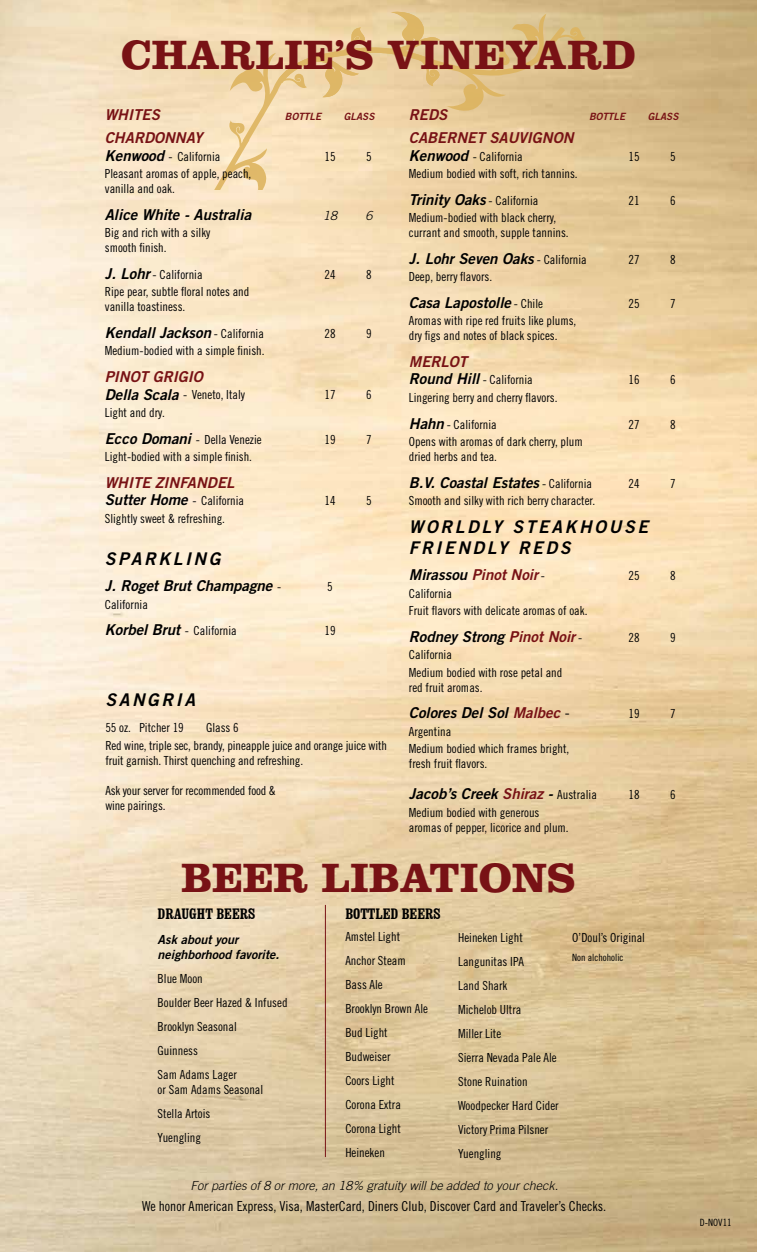
<style>
.page{position:relative;width:757px;height:1252px;background:#fff}
.page>*{position:absolute;margin:0;border:0;box-sizing:border-box;transform-origin:0 0}
.t1{font:700 42.5px "Clarendon";color:#781215}
.t2{font:italic 17.5px/21px "Trade Gothic Bold Two";letter-spacing:.15em;color:#000}
.t3{font:italic 15px "Trade Gothic Bold Two";color:#000}
.t4{font:italic 15px "Trade Gothic Bold Two";color:#781215}
.t5{font:700 condensed 15px "Clarendon BT";color:#000}
.t6{font:13.75px "Trade Gothic Cond Eighteen";color:#000}
.t7{font:12.5px/24px "Trade Gothic Cond Eighteen";color:#000}
.t8{font:italic 300 12.5px "Trade Gothic";color:#000}
.t9{font:italic 12.5px/15px "Trade Gothic Bold Two";color:#000}
.t10{font:italic 10px "Trade Gothic Bold Two";color:#781215}
.t11{font:10px "Trade Gothic Cond Eighteen";color:#000}
.s1{font-family:"Trade Gothic Bold Two";font-style:italic;font-size:15px}
.s2{font-family:"Trade Gothic Cond Eighteen";font-style:normal;font-size:12.5px}
.s3{color:#000}
.s4{font-family:"Trade Gothic Cond Eighteen";font-style:normal;font-size:12.5px;color:#000}
.s5{color:#781215}
.s6{font-family:"Trade Gothic Cond Eighteen";font-style:normal}
</style>
<div class="page">
<img style="left:0;top:0;width:756px;height:1251px">
<svg style="left:212px;top:11px;width:373px;height:179px;background:#ebd0a0"></svg>
<hr style="left:325px;top:904px;width:1px;height:252px;background:#781215">
<p class="t1" style="left:121px;top:29px;width:516px">CHARLIE’S VINEYARD</p>
<p class="t4" style="left:105px;top:105px;width:56px">WHITES</p>
<p class="t10" style="left:285px;top:110px;width:37px">Bottle</p>
<p class="t10" style="left:344px;top:110px;width:26px">Glass</p>
<p class="t4" style="left:105px;top:129px;width:99px">Chardonnay</p>
<p class="t7" style="left:105px;top:144px;width:117px"><span class="s1">Kenwood</span> - California</p>
<p class="t7" style="left:324px;top:144px;width:13px">15</p>
<p class="t7" style="left:366px;top:144px;width:7px">5</p>
<p class="t7" style="left:105px;top:166px;width:148px;line-height:15px">Pleasant aromas of apple, peach, vanilla and oak.</p>
<p class="t3" style="left:105px;top:205px;width:148px">Alice White - Australia</p>
<p class="t8" style="left:323px;top:208px;width:15px">18</p>
<p class="t8" style="left:365px;top:208px;width:8px">6</p>
<p class="t7" style="left:105px;top:225px;width:107px;line-height:15px">Big and rich with a silky smooth finish.</p>
<p class="t7" style="left:105px;top:262px;width:99px"><span class="s1">J. Lohr</span> - California</p>
<p class="t7" style="left:324px;top:262px;width:13px">24</p>
<p class="t7" style="left:366px;top:262px;width:7px">8</p>
<p class="t7" style="left:105px;top:284px;width:146px;line-height:15px">Ripe pear, subtle floral notes and vanilla toastiness.</p>
<p class="t3" style="left:105px;top:323px;width:161px">Kendall Jackson <span class="s2">- California</span></p>
<p class="t7" style="left:324px;top:321px;width:13px">28</p>
<p class="t7" style="left:366px;top:321px;width:7px">9</p>
<p class="t7" style="left:105px;top:339px;width:161px">Medium-bodied with a simple finish.</p>
<p class="t4" style="left:105px;top:367px;width:99px">Pinot grigio</p>
<p class="t7" style="left:105px;top:383px;width:142px"><span class="s1">Della Scala</span> - Veneto, Italy</p>
<p class="t7" style="left:324px;top:383px;width:13px">17</p>
<p class="t7" style="left:366px;top:383px;width:7px">6</p>
<p class="t7" style="left:105px;top:399px;width:158px;line-height:26.5px">Light and dry.<br><span class="s1">Ecco Domani</span> - Della Venezie</p>
<p class="t4" style="left:408px;top:105px;width:37px">Reds</p>
<p class="t10" style="left:588px;top:110px;width:37px">Bottle</p>
<p class="t10" style="left:647px;top:110px;width:26px">Glass</p>
<p class="t4" style="left:408px;top:129px;width:145px">CABERNET SAUVIGNON</p>
<p class="t7" style="left:408px;top:144px;width:115px"><span class="s1">Kenwood</span> - California</p>
<p class="t7" style="left:628px;top:144px;width:13px">15</p>
<p class="t7" style="left:669px;top:144px;width:7px">5</p>
<p class="t7" style="left:408px;top:162px;width:170px">Medium bodied with soft, rich tannins.</p>
<p class="t3" style="left:408px;top:190px;width:131px">Trinity Oaks <span class="s2">- California</span></p>
<p class="t7" style="left:628px;top:188px;width:13px">21</p>
<p class="t7" style="left:669px;top:188px;width:7px">6</p>
<p class="t7" style="left:408px;top:210px;width:161px;line-height:15px">Medium-bodied with black cherry, currant and smooth, supple tannins.</p>
<p class="t3" style="left:408px;top:249px;width:179px">J. Lohr Seven Oaks <span class="s2">- California</span></p>
<p class="t7" style="left:628px;top:247px;width:13px">27</p>
<p class="t7" style="left:669px;top:247px;width:7px">8</p>
<p class="t7" style="left:408px;top:265px;width:85px">Deep, berry flavors.</p>
<p class="t3" style="left:408px;top:293px;width:135px">Casa Lapostolle <span class="s2">- Chile</span></p>
<p class="t7" style="left:628px;top:291px;width:13px">25</p>
<p class="t7" style="left:669px;top:291px;width:7px">7</p>
<p class="t7" style="left:408px;top:313px;width:169px;line-height:15px">Aromas with ripe red fruits like plums, dry figs and notes of black spices.</p>
<p class="t4" style="left:408px;top:352px;width:33px">MERLO</p>
<p class="t4" style="left:458px;top:352px;width:10px">T</p>
<p class="t7" style="left:408px;top:368px;width:125px"><span class="s1">Round Hill</span> - California</p>
<p class="t7" style="left:628px;top:368px;width:13px">16</p>
<p class="t7" style="left:669px;top:368px;width:7px">6</p>
<p class="t7" style="left:408px;top:384px;width:150px;line-height:26.5px">Lingering berry and cherry flavors.<br><span class="s1">Hahn</span> - California</p>
<p class="t7" style="left:628px;top:412px;width:13px">27</p>
<p class="t7" style="left:669px;top:412px;width:7px">8</p>
<p class="t7" style="left:324px;top:427px;width:13px">19</p>
<p class="t7" style="left:366px;top:427px;width:7px">7</p>
<p class="t7" style="left:408px;top:434px;width:175px;line-height:15px">Opens with aromas of dark cherry, plum dried herbs and tea.</p>
<p class="t3" style="left:408px;top:473px;width:184px">B.V. Coastal Estates <span class="s2">- California</span></p>
<p class="t7" style="left:628px;top:471px;width:13px">24</p>
<p class="t7" style="left:669px;top:471px;width:7px">7</p>
<p class="t7" style="left:408px;top:488px;width:188px">Smooth and silky with rich berry character.</p>
<p class="t2" style="left:408px;top:515px;width:214px">Worldly Steakh ouse frie ndly reds</p>
<p class="t4" style="left:408px;top:565px;width:138px"><span class="s3">Mirassou</span> Pinot Noir <span class="s4">-</span></p>
<p class="t7" style="left:628px;top:563px;width:13px">25</p>
<p class="t7" style="left:669px;top:563px;width:7px">8</p>
<p class="t7" style="left:408px;top:584px;width:180px;line-height:17.5px">California<br>Fruit flavors with delicate aromas of oak.</p>
<p class="t3" style="left:408px;top:627px;width:175px">Rodney Strong <span class="s5">Pinot Noir</span> <span class="s2">-</span></p>
<p class="t7" style="left:628px;top:625px;width:13px">28</p>
<p class="t7" style="left:669px;top:625px;width:7px">9</p>
<p class="t7" style="left:408px;top:646px;width:155px;line-height:17.5px">California<br>Medium bodied with rose petal and</p>
<p class="t7" style="left:408px;top:675px;width:75px">red fruit aromas.</p>
<p class="t3" style="left:408px;top:703px;width:162px">Colores Del Sol <span class="s5">Malbec</span> <span class="s6">-</span></p>
<p class="t7" style="left:628px;top:701px;width:13px">19</p>
<p class="t7" style="left:669px;top:701px;width:7px">7</p>
<p class="t7" style="left:408px;top:722px;width:162px;line-height:17.5px">Argentina<br>Medium bodied which frames bright,</p>
<p class="t7" style="left:408px;top:751px;width:80px">fresh fruit flavors.</p>
<p class="t3" style="left:408px;top:784px;width:189px">Jacob’s Creek <span class="s5">Shiraz</span> - <span class="s2">Australia</span></p>
<p class="t7" style="left:628px;top:782px;width:13px">18</p>
<p class="t7" style="left:669px;top:782px;width:7px">6</p>
<p class="t7" style="left:408px;top:804px;width:161px;line-height:15px">Medium bodied with generous aromas of pepper, licorice and plum.</p>
<p class="t1" style="left:181px;top:851px;width:395px">BEER LIBATIONS</p>
<p class="t5" style="left:158px;top:904px;width:99px">DRAUGHT BEERS</p>
<p class="t9" style="left:158px;top:932px;width:123px">Ask about your neighborhood favorite.</p>
<p class="t7" style="left:158px;top:966px;width:131px">Blue Moon<br>Boulder Beer Hazed &amp; Infused<br>Brooklyn Seasonal<br>Guinness<br>Sam Adams Lager</p>
<p class="t7" style="left:158px;top:1077px;width:107px">or Sam Adams Seasonal<br>Stella Artois<br>Yuengling</p>
<p class="t7" style="left:105px;top:444px;width:149px">Light-bodied with a simple finish.</p>
<p class="t4" style="left:105px;top:473px;width:10px">white</p>
<p class="t4" style="left:155px;top:473px;width:81px">zinfandel</p>
<p class="t7" style="left:105px;top:488px;width:141px"><span class="s1">Sutter Home</span> - California</p>
<p class="t7" style="left:324px;top:488px;width:13px">14</p>
<p class="t7" style="left:366px;top:488px;width:7px">5</p>
<p class="t7" style="left:105px;top:506px;width:122px">Slightly sweet &amp; refreshing.</p>
<p class="t2" style="left:105px;top:547px;width:117px">SPARKLING</p>
<p class="t3" style="left:105px;top:576px;width:178px">J. Roget Brut Champagne <span class="s2">-</span></p>
<p class="t7" style="left:327px;top:574px;width:7px">5</p>
<p class="t7" style="left:105px;top:591px;width:133px;line-height:26.5px">California<br><span class="s1">Korbel Brut</span> - California</p>
<p class="t7" style="left:324px;top:618px;width:13px">19</p>
<p class="t2" style="left:105px;top:688px;width:91px">SAN GRIA</p>
<p class="t7" style="left:105px;top:715px;width:80px">55 oz. Pitcher 19</p>
<p class="t7" style="left:105px;top:718px;width:283px;line-height:17.5px;text-indent:101px">Glass 6<br>Red wine, triple sec, brandy, pineapple juice and orange juice with</p>
<p class="t7" style="left:105px;top:748px;width:199px">fruit garnish. Thirst quenching and refreshing.</p>
<p class="t7" style="left:105px;top:782px;width:172px;line-height:15px">Ask your server for recommended food &amp; wine pairings.</p>
<p class="t5" style="left:345px;top:904px;width:97px">BOTTLED BEERS</p>
<p class="t7" style="left:345px;top:923px;width:84px">Amstel Light<br>Anchor Steam<br>Bass Ale<br>Brooklyn Brown Ale<br>Bud Light<br>Budweiser<br>Coors Light<br>Corona Extra<br>Corona Light<br>Heineken</p>
<p class="t7" style="left:458px;top:925px;width:102px">Heineken Light<br>Langunitas IPA<br>Land Shark<br>Michelob Ultra<br>Miller Lite<br>Sierra Nevada Pale Ale<br>Stone Ruination<br>Woodpecker Hard Cider<br>Victory Prima Pilsner<br>Yuengling</p>
<p class="t7" style="left:572px;top:925px;width:74px">O’Doul’s Original</p>
<p class="t11" style="left:572px;top:951px;width:53px">Non alchoholic</p>
<p class="t8" style="left:190px;top:1177px;width:369px">For parties of 8 or more, an 18% gratuity will be added to your check.</p>
<p class="t6" style="left:142px;top:1197px;width:465px">We honor American Express, Visa, MasterCard, Diners Club, Discover Card and Traveler’s Checks.</p>
<p class="t11" style="left:699px;top:1216px;width:33px">D-NOV11</p>
</div>
